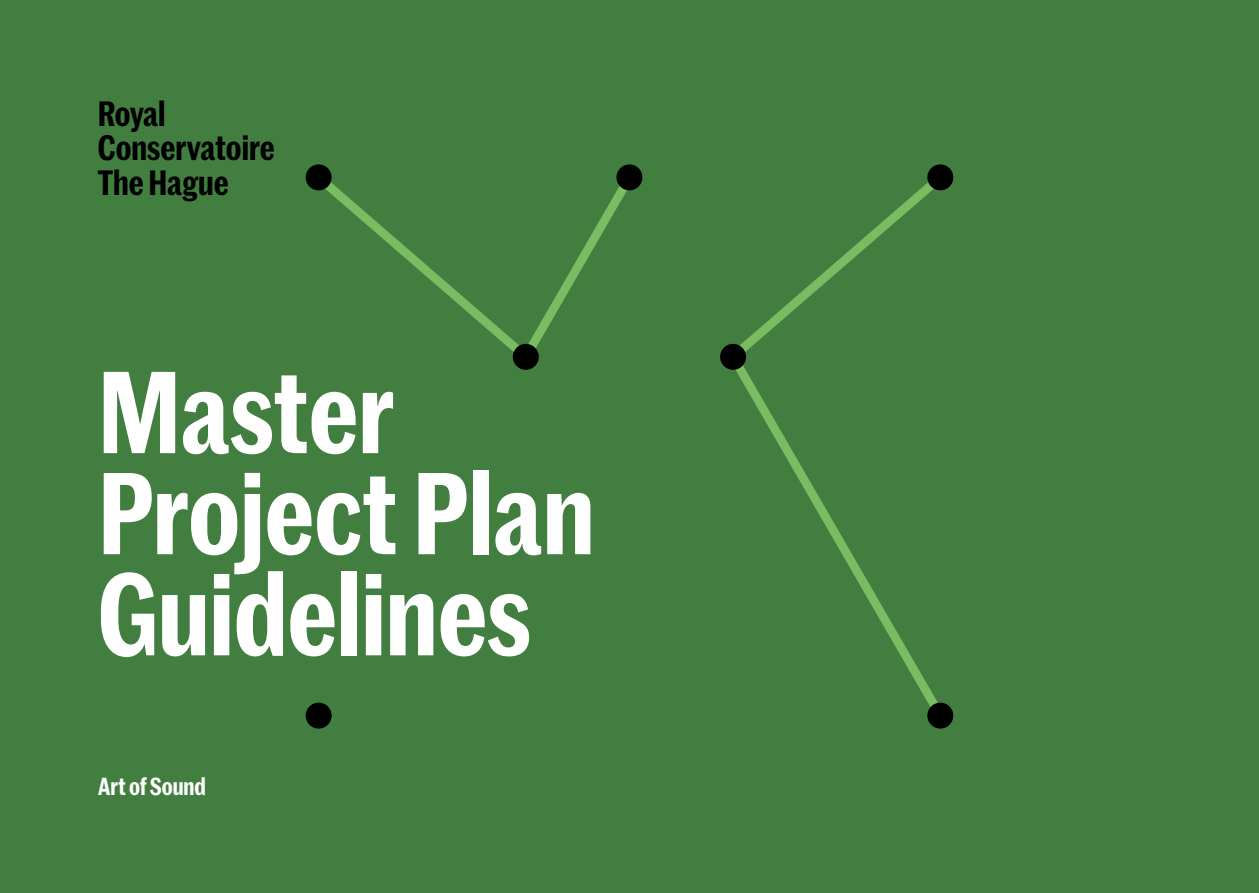
<style>
.page{position:relative;width:1259px;height:893px;background:#437e41}
.page>*{position:absolute;margin:0;border:0;box-sizing:border-box;transform-origin:0 0}
.t1{font:600 113.4px/101.1px "Marr Sans Cond";color:#fff}
.t2{font:600 34.35px/34.3px "Marr Sans Cond";color:#000}
.t3{font:600 24px "Marr Sans Cond";color:#fff}
</style>
<div class="page">
<svg style="left:306px;top:165px;width:208px;height:197px"></svg>
<svg style="left:514px;top:170px;width:127px;height:199px"></svg>
<svg style="left:736px;top:369px;width:216px;height:354px"></svg>
<svg style="left:721px;top:165px;width:231px;height:204px"></svg>
<div style="left:306px;top:164px;width:26px;height:26px;background:#000;border-radius:50%"></div>
<div style="left:616px;top:164px;width:26px;height:26px;background:#000;border-radius:50%"></div>
<div style="left:306px;top:703px;width:26px;height:26px;background:#000;border-radius:50%"></div>
<div style="left:513px;top:344px;width:26px;height:26px;background:#000;border-radius:50%"></div>
<div style="left:927px;top:164px;width:26px;height:26px;background:#000;border-radius:50%"></div>
<div style="left:720px;top:344px;width:26px;height:26px;background:#000;border-radius:50%"></div>
<div style="left:927px;top:703px;width:26px;height:26px;background:#000;border-radius:50%"></div>
<p class="t2" style="left:98px;top:94px;width:178px">Royal<br>Conservatoire<br>The Hague</p>
<p class="t1" style="left:98px;top:355px;width:498px">Master<br>Project Plan<br>Guidelines</p>
<p class="t3" style="left:98px;top:768px;width:109px">Art of Sound</p>
</div>
